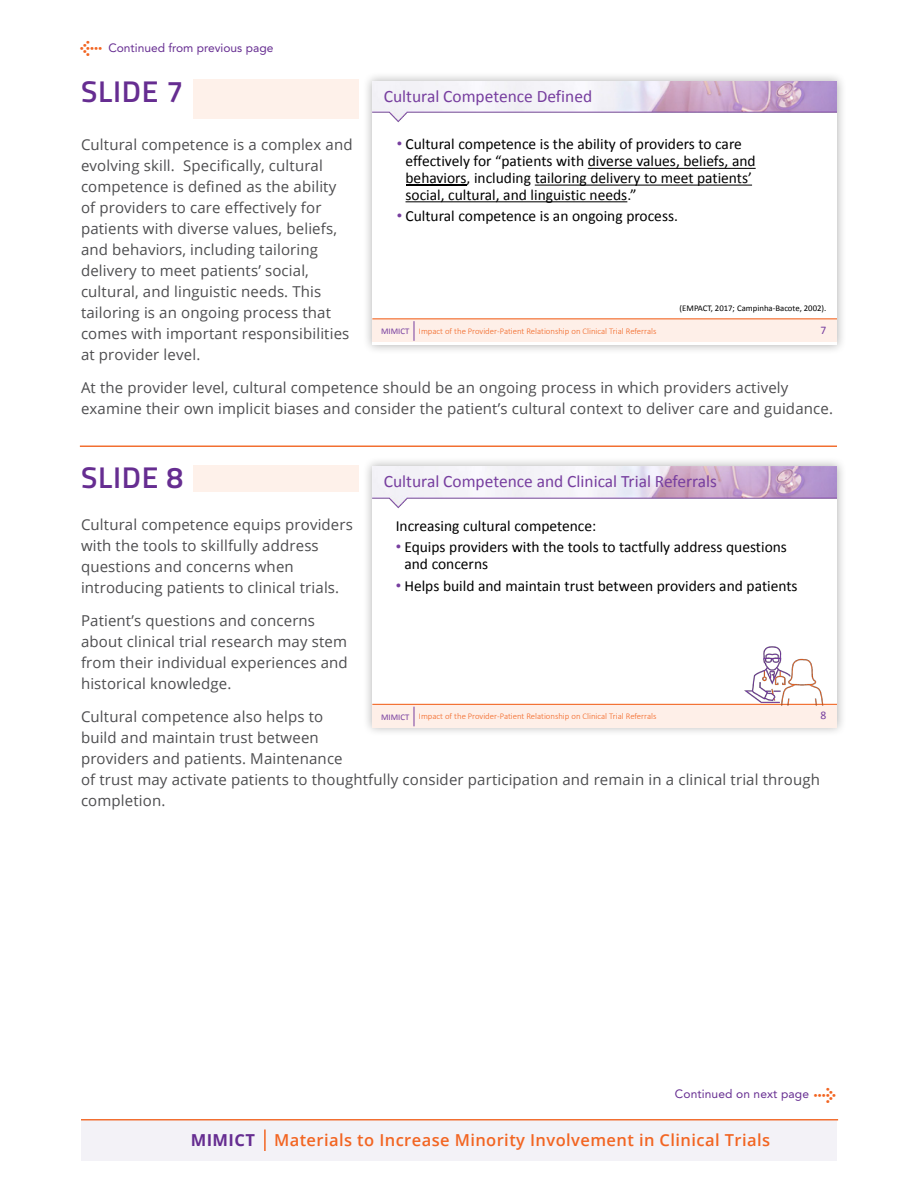
<style>
.page{position:relative;width:918px;height:1188px;background:#fff}
.page>*{position:absolute;margin:0;border:0;box-sizing:border-box;transform-origin:0 0}
.t1{font:600 30px "Titillium";letter-spacing:.025em;color:#662d91}
.t2{font:30px "Click Bits Arrows 1";color:#f26522}
.t3{font:17.4px "Calibri";color:#773e9f}
.t4{font:600 16.5px "Open Sans";letter-spacing:.025em;color:#f26522}
.t5{font:15.45px/16.8px "Calibri";color:#000}
.script_body{font:15px/21px "Open Sans";letter-spacing:.01em;color:#4d4d4f}
.Body{font:12px "Avenir LT Std";color:#662d91}
.t6{font:11.55px "Calibri";color:#773e9f}
.t7{font:300 8.7px "Calibri";color:#f26522}
.t8{font:8.7px "Calibri";color:#000}
.t9{font:8.7px "Calibri";color:#773e9f}
.s1{font-family:"Arial";color:#773e9f}
.s2{font-weight:700;color:#662d91}
</style>
<div class="page">
<div style="left:81px;top:1120px;width:756px;height:41px;background:#f3f2f7"></div>
<hr style="left:264px;top:1130px;width:2px;height:21px;background:#f26522">
<div style="left:363px;top:71px;width:484px;height:283px;background:#000;opacity:.3"></div>
<div style="left:372px;top:81px;width:465px;height:264px;background:#fff"></div>
<div style="left:372px;top:319px;width:465px;height:23px;background:#feefe8"></div>
<img style="left:372px;top:81px;width:465px;height:42px">
<svg style="left:414px;top:321px;width:1px;height:20px"></svg>
<hr style="left:372px;top:318px;width:465px;height:1px;background:#f26522">
<svg style="left:588px;top:168px;width:168px;height:1px"></svg>
<hr style="left:406px;top:185px;width:61px;height:1px;background:#000">
<svg style="left:535px;top:185px;width:217px;height:1px"></svg>
<svg style="left:406px;top:201px;width:221px;height:1px"></svg>
<hr style="left:81px;top:1119px;width:757px;height:1px;background:#f26522">
<div style="left:194px;top:80px;width:165px;height:39px;background:#fef0e9"></div>
<hr style="left:80px;top:446px;width:757px;height:1px;background:#f26522">
<div style="left:363px;top:456px;width:484px;height:281px;background:#000;opacity:.3"></div>
<div style="left:372px;top:466px;width:465px;height:262px;background:#fff"></div>
<div style="left:372px;top:705px;width:465px;height:23px;background:#feefe8"></div>
<img style="left:372px;top:466px;width:465px;height:43px">
<svg style="left:414px;top:707px;width:1px;height:19px"></svg>
<hr style="left:372px;top:704px;width:465px;height:1px;background:#f26522">
<img style="left:744px;top:646px;width:79px;height:59px">
<div style="left:194px;top:465px;width:165px;height:27px;background:#fef0e9"></div>
<p class="Body" style="left:108px;top:41px;width:166px">Continued from previous page</p>
<p class="t1" style="left:81px;top:69px;width:104px">SLIDE 7</p>
<p class="script_body" style="left:81px;top:134px;width:273px">Cultural competence is a complex and evolving skill. Specifically, cultural competence is defined as the ability of providers to care effectively for patients with diverse values, beliefs, and behaviors, including tailoring delivery to meet patients’ social, cultural, and linguistic needs. This tailoring is an ongoing process that comes with important responsibilities at provider level.</p>
<p class="script_body" style="left:81px;top:377px;width:754px">At the provider level, cultural competence should be an ongoing process in which providers actively examine their own implicit biases and consider the patient’s cultural context to deliver care and guidance.</p>
<p class="t3" style="left:384px;top:85px;width:210px">Cultural Competence Defined</p>
<p class="t5" style="left:406px;top:136px;width:352px;text-indent:-9px"><span class="s1">•</span> Cultural competence is the ability of providers to care effectively for “patients with diverse values, beliefs, and behaviors, including tailoring delivery to meet patients’ social, cultural, and linguistic needs.”</p>
<p class="t5" style="left:397px;top:208px;width:283px"><span class="s1">•</span> Cultural competence is an ongoing process.</p>
<p class="t8" style="left:680px;top:302px;width:148px">(EMPACT, 2017; Campinha-Bacote, 2002).</p>
<p class="t7" style="left:419px;top:326px;width:239px">Impact of the Provider-Patient Relationship on Clinical Trial Referrals</p>
<p class="t6" style="left:821px;top:323px;width:7px">7</p>
<p class="t9" style="left:381px;top:326px;width:30px">MIMICT</p>
<p class="t1" style="left:81px;top:454px;width:104px">SLIDE 8</p>
<p class="script_body" style="left:81px;top:514px;width:273px">Cultural competence equips providers with the tools to skillfully address questions and concerns when introducing patients to clinical trials.</p>
<p class="script_body" style="left:81px;top:610px;width:268px">Patient’s questions and concerns about clinical trial research may stem from their individual experiences and historical knowledge.</p>
<p class="script_body" style="left:81px;top:706px;width:741px">Cultural competence also helps to<br>build and maintain trust between<br>providers and patients. Maintenance<br>of trust may activate patients to thoughtfully consider participation and remain in a clinical trial through completion.</p>
<p class="t3" style="left:384px;top:471px;width:335px">Cultural Competence and Clinical Trial Referrals</p>
<p class="t5" style="left:396px;top:517px;width:202px">Increasing cultural competence:</p>
<p class="t5" style="left:404px;top:539px;width:384px;text-indent:-9px"><span class="s1">•</span> Equips providers with the tools to tactfully address questions and concerns</p>
<p class="t5" style="left:396px;top:577px;width:403px"><span class="s1">•</span> Helps build and maintain trust between providers and patients</p>
<p class="t7" style="left:419px;top:711px;width:239px">Impact of the Provider-Patient Relationship on Clinical Trial Referrals</p>
<p class="t6" style="left:821px;top:708px;width:7px">8</p>
<p class="t9" style="left:381px;top:711px;width:30px">MIMICT</p>
<p class="Body" style="left:675px;top:1087px;width:136px">Continued on next page</p>
<p class="t2" style="left:813px;top:1083px;width:26px">1</p>
<p class="t4" style="left:191px;top:1128px;width:581px"><span class="s2">MIMICT</span> Materials to Increase Minority Involvement in Clinical Trials</p>
</div>
